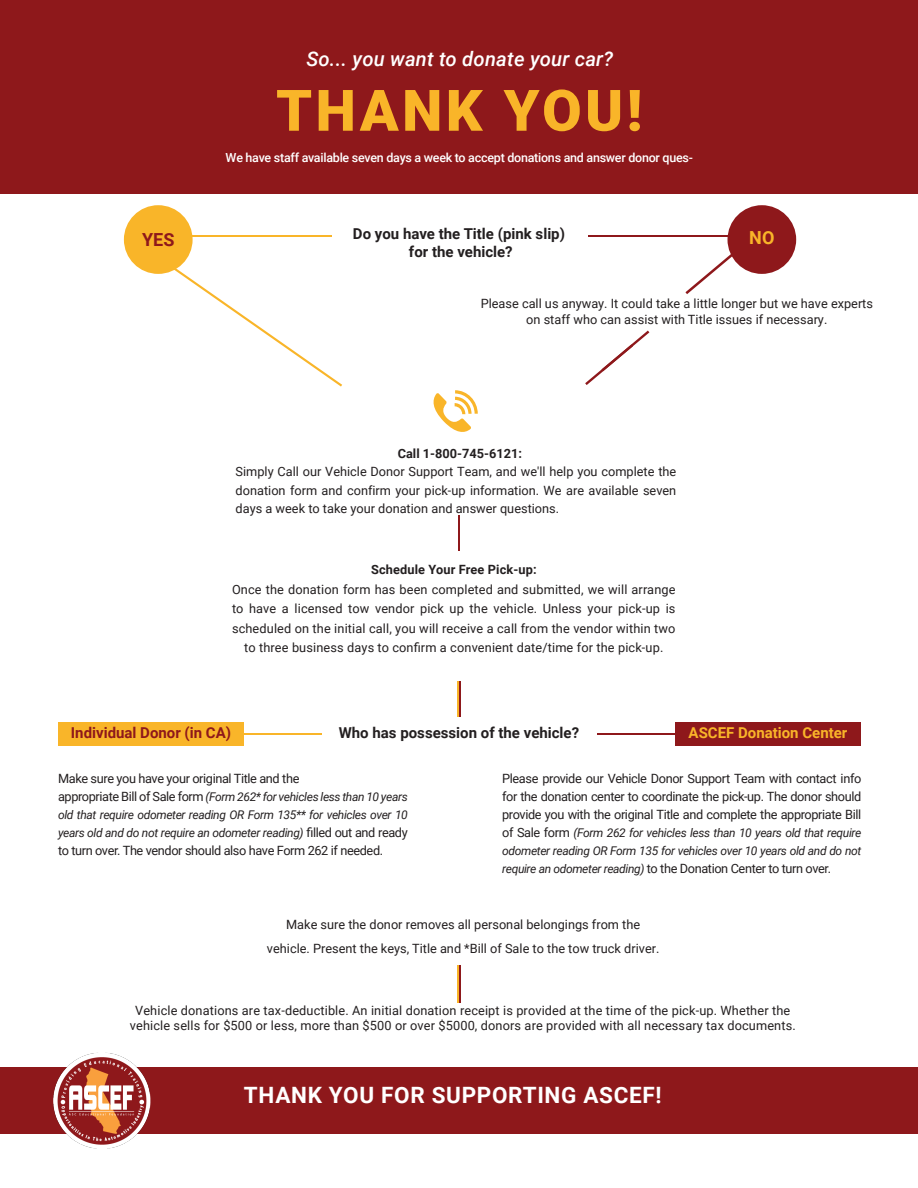
<style>
.page{position:relative;width:918px;height:1188px;background:#fff}
.page>*{position:absolute;margin:0;border:0;box-sizing:border-box;transform-origin:0 0}
.t1{font:900 57.3px "Roboto";letter-spacing:.06em;color:#f9b529}
.t2{font:700 22.5px "Roboto";letter-spacing:.03em;color:#fff}
.t3{font:italic 500 20.25px "Roboto";letter-spacing:.01em;color:#fff}
.t4{font:700 18px "Roboto";color:#8e181b}
.t5{font:700 18px "Roboto";color:#f9b529}
.t6{font:700 15px "Roboto";color:#231f20}
.t7{font:700 15px "Roboto";color:#8e181b}
.t8{font:700 15px "Roboto";color:#f9b529}
.t9{font:12.75px/19.5px "Roboto";color:#231f20;text-align:center}
.t10{font:12.75px/18.1px "Roboto";letter-spacing:.01em;color:#231f20}
.t11{font:12.75px "Roboto";letter-spacing:-.03em;color:#231f20}
.t12{font:500 12.45px "Roboto";letter-spacing:-.02em;color:#fff}
.t13{font:italic 12px/18px "Roboto";letter-spacing:-.03em;color:#231f20;text-align:justify}
.s1{font-weight:700}
.s2{font-style:normal;font-size:12.75px}
.s3{font-style:italic;font-size:12px}
.s4{font-style:inherit}
</style>
<div class="page">
<div style="left:0;top:0;width:918px;height:193px;background:#8e181b"></div>
<div style="left:124px;top:205px;width:69px;height:69px;background:#f9b529;border-radius:50%"></div>
<div style="left:727px;top:205px;width:69px;height:69px;background:#8e181b;border-radius:50%"></div>
<hr style="left:588px;top:235px;width:140px;height:2px;background:#8e181b">
<hr style="left:193px;top:235px;width:139px;height:2px;background:#f9b529">
<svg style="left:169px;top:264px;width:173px;height:123px"></svg>
<svg style="left:433px;top:390px;width:45px;height:42px"></svg>
<hr style="left:457px;top:681px;width:2px;height:36px;background:#f9b529">
<hr style="left:459px;top:681px;width:2px;height:36px;background:#8e181b">
<div style="left:58px;top:722px;width:186px;height:23px;background:#f9b529"></div>
<div style="left:675px;top:722px;width:186px;height:23px;background:#8e181b"></div>
<hr style="left:238px;top:734px;width:84px;height:1px;background:#f9b529">
<hr style="left:597px;top:734px;width:85px;height:1px;background:#8e181b">
<hr style="left:458px;top:966px;width:1px;height:37px;background:#f9b529">
<hr style="left:459px;top:966px;width:2px;height:37px;background:#8e181b">
<div style="left:0;top:1067px;width:918px;height:67px;background:#8e181b"></div>
<img style="left:53px;top:1052px;width:98px;height:97px">
<hr style="left:458px;top:515px;width:2px;height:36px;background:#8e181b">
<svg style="left:685px;top:251px;width:51px;height:43px"></svg>
<svg style="left:585px;top:331px;width:64px;height:54px"></svg>
<p class="t3" style="left:306px;top:45px;width:308px">So... you want to donate your car?</p>
<p class="t1" style="left:276px;top:70px;width:368px">THANK YOU!</p>
<p class="t12" style="left:226px;top:148px;width:469px">We have staff available seven days a week to accept donations and answer donor ques-</p>
<p class="t6" style="left:353px;top:223px;width:214px">Do you have the Title (pink slip)</p>
<p class="t6" style="left:409px;top:241px;width:105px">for the vehicle?</p>
<p class="t4" style="left:142px;top:227px;width:34px">YES</p>
<p class="t5" style="left:749px;top:225px;width:27px">NO</p>
<p class="t9" style="left:481px;top:296px;width:394px;line-height:15.3px">Please call us anyway. It could take a little longer but we have experts on staff who can assist with Title issues if necessary.</p>
<p class="t10" style="left:236px;top:444px;width:442px;text-indent:162px"><span class="s1">Call 1-800-745-6121:<br></span>Simply Call our Vehicle Donor Support Team, and we'll help you complete the donation form and confirm your pick-up information. We are available seven days a week to take your donation and answer questions.</p>
<p class="t9" style="left:232px;top:559px;width:445px"><span class="s1">Schedule Your Free Pick-up:<br></span>Once the donation form has been completed and submitted, we will arrange to have a licensed tow vendor pick up the vehicle. Unless your pick-up is scheduled on the initial call, you will receive a call from the vendor within two to three business days to confirm a convenient date/time for the pick-up.</p>
<p class="t7" style="left:71px;top:722px;width:162px">Individual Donor (in CA)</p>
<p class="t6" style="left:339px;top:722px;width:242px">Who has possession of the vehicle?</p>
<p class="t8" style="left:689px;top:722px;width:160px">ASCEF Donation Center</p>
<p class="t11" style="left:58px;top:769px;width:243px">Make sure you have your original Title and the</p>
<p class="t13" style="left:58px;top:787px;width:351px"><span class="s2">appropriate Bill of Sale form</span> (Form 262* for vehicles less than 10 years old that require odometer reading OR Form 135** for vehicles over 10 years old and do not require an odometer reading) <span class="s2">filled out and ready</span></p>
<p class="t11" style="left:58px;top:841px;width:327px">to turn over. The vendor should also have Form 262 if needed.</p>
<p class="t9" style="left:502px;top:769px;width:361px;line-height:18px;text-align:justify">Please provide our Vehicle Donor Support Team with contact info for the donation center to coordinate the pick-up. The donor should provide you with the original Title and complete the appropriate Bill</p>
<p class="t13" style="left:502px;top:823px;width:361px"><span class="s2">of Sale form</span> (Form 262 for vehicles less than 10 years old that require odometer reading OR Form 135 for vehicles over 10 years old and do not</p>
<p class="t11" style="left:502px;top:859px;width:330px"><span class="s3">require an odometer reading)</span> to the Donation Center to turn over.</p>
<p class="t9" style="left:267px;top:912px;width:394px;line-height:24px">Make sure the donor removes all personal <span class="s4">belongings</span> from the vehicle. Present the keys, Title and <span class="s4">*</span>Bill of Sale to the tow truck driver.</p>
<p class="t10" style="left:130px;top:1002px;width:667px;line-height:15.3px;text-align:center">Vehicle donations are tax-deductible. An initial donation receipt is provided at the time of the pick-up. Whether the vehicle sells for $500 or less, more than $500 or over $5000, donors are provided with all necessary tax documents.</p>
<p class="t2" style="left:244px;top:1079px;width:419px">THANK YOU FOR SUPPORTING ASCEF!</p>
</div>
